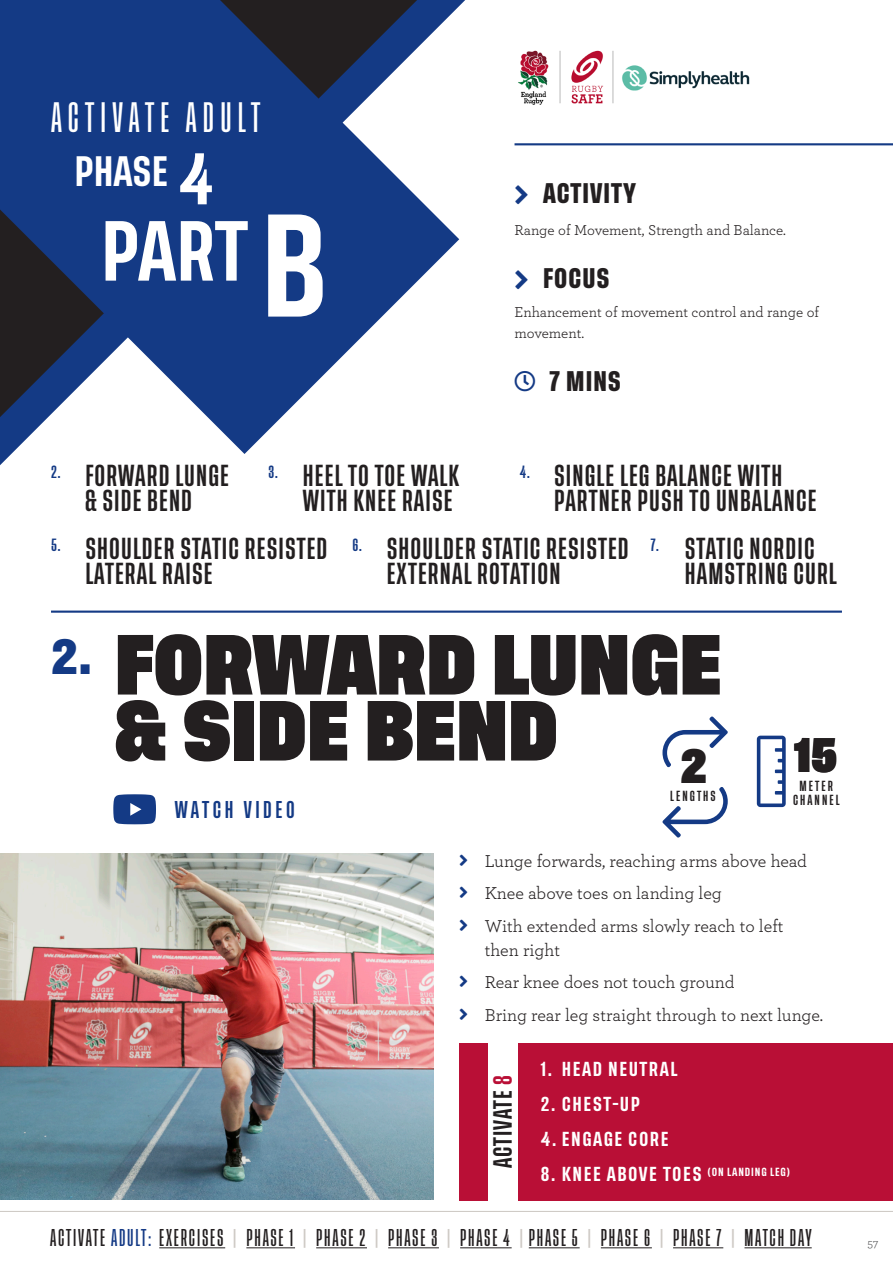
<style>
.page{position:relative;width:893px;height:1263px;background:#fff}
.page>*{position:absolute;margin:0;border:0;box-sizing:border-box;transform-origin:0 0}
.t1{font:700 63px/66px "Tusker Grotesk 7700";color:#231f20}
.t2{font:500 63px "Tusker Grotesk 6500";color:#fff}
.t3{font:700 35.85px "Tusker Grotesk 7700";color:#231f20}
.t4{font:500 31.5px "Tusker Grotesk 3500";letter-spacing:.2em;color:#fff}
.t5{font:500 31.5px "Tusker Grotesk 6500";color:#fff}
.t6{font:500 22.5px/25.5px "Tusker Grotesk 4500";letter-spacing:.05em;color:#231f20}
.t7{font:600 21px "Tusker Grotesk 6600";letter-spacing:.05em;color:#231f20}
.t8{font:500 19.5px "Tusker Grotesk 5500";letter-spacing:.045em;color:#231f20}
.t9{font:18px/24px "Archer";color:#231f20}
.t10{font:500 18px "Tusker Grotesk 3500";letter-spacing:.1em;color:#231f20}
.t11{font:500 18px "Tusker Grotesk 4500";letter-spacing:.2em;color:#143a85}
.t12{font:15px/21px "Archer";color:#231f20}
.t13{font:500 15px "Tusker Grotesk 6500";letter-spacing:.1em;color:#fff}
.t14{font:12px "Archer";color:#57585a}
.t15{font:500 10.8px "Tusker Grotesk 4500";letter-spacing:.19em;color:#231f20}
.s1{font-size:54px}
.s2{font-size:108px}
.s3{color:#b90f36}
.s4{color:#143a85}
.s5{color:#cecac5}
</style>
<div class="page">
<hr style="left:0;top:1211px;width:893px;height:1px;background:#cecac5">
<hr style="left:159px;top:1247px;width:66px;height:1px;background:#231f20">
<hr style="left:246px;top:1247px;width:49px;height:1px;background:#231f20">
<hr style="left:316px;top:1247px;width:51px;height:1px;background:#231f20">
<hr style="left:388px;top:1247px;width:51px;height:1px;background:#231f20">
<hr style="left:460px;top:1247px;width:52px;height:1px;background:#231f20">
<hr style="left:529px;top:1247px;width:51px;height:1px;background:#231f20">
<hr style="left:601px;top:1247px;width:51px;height:1px;background:#231f20">
<hr style="left:673px;top:1247px;width:50px;height:1px;background:#231f20">
<hr style="left:744px;top:1247px;width:68px;height:1px;background:#231f20">
<hr style="left:514px;top:143px;width:379px;height:2px;background:#143a85">
<svg style="left:0;top:0;width:459px;height:454px;fill:#143a85"></svg>
<img style="left:518px;top:50px;width:232px;height:55px">
<hr style="left:51px;top:610px;width:791px;height:3px;background:#143a85">
<img style="left:0;top:853px;width:434px;height:346px">
<svg style="left:113px;top:794px;width:43px;height:30px"></svg>
<div style="left:460px;top:1043px;width:433px;height:157px;background:#b90f36"></div>
<div style="left:488px;top:1039px;width:29px;height:165px;background:#fff"></div>
<svg style="left:757px;top:736px;width:29px;height:71px"></svg>
<svg style="left:662px;top:716px;width:66px;height:51px"></svg>
<svg style="left:662px;top:787px;width:66px;height:51px"></svg>
<p class="t4" style="left:51px;top:99px;width:211px">ACTIVATE ADULT</p>
<p class="t5" style="left:74px;top:153px;width:140px">PHASE <span class="s1">4</span></p>
<p class="t2" style="left:101px;top:213px;width:227px">PART <span class="s2">B</span></p>
<p class="t7" style="left:543px;top:180px;width:94px">ACTIVITY</p>
<p class="t12" style="left:514px;top:219px;width:273px">Range of Movement, Strength and Balance.</p>
<p class="t7" style="left:543px;top:265px;width:68px">FOCUS</p>
<p class="t12" style="left:514px;top:301px;width:306px">Enhancement of movement control and range of movement.</p>
<p class="t7" style="left:549px;top:368px;width:73px">7 MINS</p>
<p class="t6" style="left:51px;top:464px;width:179px;text-align:center"><sup>2.</sup> FORWARD LUNGE &amp; SIDE BEND</p>
<p class="t6" style="left:85px;top:537px;width:244px;text-indent:-34px"><sup>5.</sup> SHOULDER STATIC RESISTED<br>LATERAL RAISE</p>
<p class="t6" style="left:387px;top:537px;width:244px;text-indent:-34px"><sup>6.</sup> SHOULDER STATIC RESISTED<br>EXTERNAL ROTATION</p>
<p class="t6" style="left:685px;top:537px;width:153px;text-indent:-34px"><sup>7.</sup> STATIC NORDIC<br>HAMSTRING CURL</p>
<p class="t6" style="left:269px;top:464px;width:192px;text-align:right"><sup>3.</sup> HEEL TO TOE WALK<br>WITH KNEE RAISE</p>
<p class="t6" style="left:554px;top:464px;width:264px;text-indent:-34px"><sup>4.</sup> SINGLE LEG BALANCE WITH<br>PARTNER PUSH TO UNBALANCE</p>
<p class="t1" style="left:115px;top:635px;width:609px;text-indent:-64px"><sup>2.</sup> FORWARD LUNGE &amp; SIDE BEND</p>
<p class="t3" style="left:681px;top:744px;width:27px">2</p>
<p class="t15" style="left:670px;top:789px;width:47px">LENGTHS</p>
<p class="t11" style="left:175px;top:799px;width:122px">WATCH VIDEO</p>
<p class="t3" style="left:795px;top:733px;width:44px">15</p>
<p class="t15" style="left:800px;top:779px;width:35px">METER</p>
<p class="t15" style="left:793px;top:794px;width:48px">CHANNEL</p>
<p class="t9" style="left:485px;top:848px;width:324px">Lunge forwards, reaching arms above head</p>
<p class="t9" style="left:485px;top:880px;width:239px">Knee above toes on landing leg</p>
<p class="t9" style="left:485px;top:913px;width:300px">With extended arms slowly reach to left then right</p>
<p class="t9" style="left:485px;top:969px;width:251px">Rear knee does not touch ground</p>
<p class="t9" style="left:485px;top:1002px;width:340px">Bring rear leg straight through to next lunge.</p>
<p class="t8" style="left:491px;top:1168px;width:94px;rotate:-90deg">ACTIVATE <span class="s3">8</span></p>
<p class="t13" style="left:541px;top:1060px;width:138px">1. HEAD NEUTRAL</p>
<p class="t13" style="left:541px;top:1095px;width:101px">2. CHEST-UP</p>
<p class="t13" style="left:541px;top:1130px;width:129px">4. ENGAGE CORE</p>
<p class="t13" style="left:541px;top:1165px;width:251px">8. KNEE ABOVE TOES <sup>(ON</sup> <sup>LANDING</sup> <sup>LEG)</sup></p>
<p class="t10" style="left:50px;top:1227px;width:763px">ACTIVATE <span class="s4">ADULT:</span> EXERCISES <span class="s5">|</span> PHASE 1 <span class="s5">|</span> PHASE 2 <span class="s5">|</span> PHASE 3 <span class="s5">|</span> PHASE 4 <span class="s5">|</span> PHASE 5 <span class="s5">|</span> PHASE 6 <span class="s5">|</span> PHASE 7 <span class="s5">|</span> MATCH DAY</p>
<p class="t14" style="left:867px;top:1235px;width:12px">57</p>
</div>
